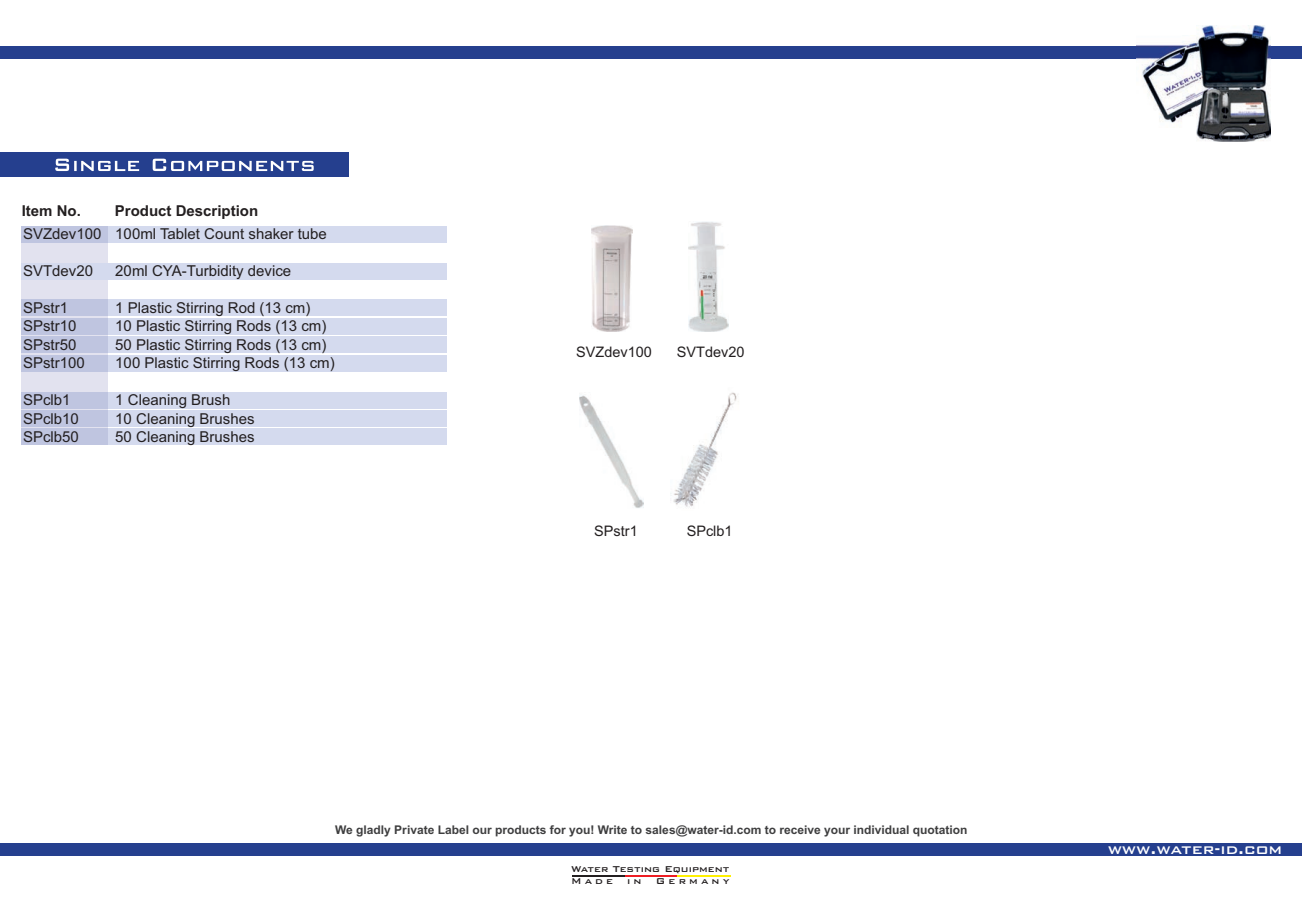
<style>
.page{position:relative;width:1302px;height:902px;background:#fff}
.page>*{position:absolute;margin:0;border:0;box-sizing:border-box;transform-origin:0 0}
.t1{font:500 18px "Bank Gothic BT";color:#fff}
.t2{font:15px "Arial";color:#231f20}
.t3{font:700 15px "Arial";color:#231f20}
.t4{font:14.55px "Arial";color:#231f20}
.t5{font:700 12px "Arial";color:#3e3e3f}
.t6{font:500 11.25px/11.9px "Bank Gothic BT";color:#231f20}
</style>
<div class="page">
<div style="left:0;top:152px;width:348px;height:25px;background:#253f8e"></div>
<svg style="left:55px;top:159px;width:258px;height:12px"></svg>
<div style="left:21px;top:226px;width:425px;height:17px;background:#d4daee"></div>
<div style="left:21px;top:299px;width:425px;height:17px;background:#d4daee"></div>
<div style="left:21px;top:318px;width:425px;height:16px;background:#d4daee"></div>
<div style="left:21px;top:336px;width:425px;height:17px;background:#d4daee"></div>
<div style="left:21px;top:355px;width:425px;height:16px;background:#d4daee"></div>
<div style="left:21px;top:391px;width:425px;height:17px;background:#d4daee"></div>
<div style="left:21px;top:409px;width:425px;height:17px;background:#d4daee"></div>
<div style="left:21px;top:428px;width:425px;height:17px;background:#d4daee"></div>
<div style="left:21px;top:226px;width:86px;height:219px;background:#e2e2ef"></div>
<div style="left:21px;top:226px;width:86px;height:17px;background:#bfc5e0"></div>
<div style="left:21px;top:299px;width:86px;height:17px;background:#bfc5e0"></div>
<div style="left:21px;top:318px;width:86px;height:16px;background:#bfc5e0"></div>
<div style="left:21px;top:336px;width:86px;height:17px;background:#bfc5e0"></div>
<div style="left:21px;top:355px;width:86px;height:16px;background:#bfc5e0"></div>
<div style="left:21px;top:391px;width:86px;height:17px;background:#bfc5e0"></div>
<div style="left:21px;top:409px;width:86px;height:17px;background:#bfc5e0"></div>
<div style="left:21px;top:428px;width:86px;height:17px;background:#bfc5e0"></div>
<img style="left:580px;top:395px;width:63px;height:113px">
<img style="left:670px;top:392px;width:69px;height:115px">
<img style="left:688px;top:222px;width:40px;height:110px">
<img style="left:591px;top:225px;width:41px;height:107px">
<div style="left:21px;top:263px;width:425px;height:17px;background:#d4daee"></div>
<div style="left:0;top:842px;width:1301px;height:13px;background:#253f8e"></div>
<div style="left:0;top:46px;width:1301px;height:13px;background:#253f8e"></div>
<hr style="left:572px;top:875px;width:53px;height:1px;background:#231f20">
<hr style="left:625px;top:875px;width:53px;height:1px;background:#ee1d23">
<hr style="left:677px;top:875px;width:53px;height:1px;background:#fff101">
<img style="left:1136px;top:41px;width:59px;height:82px">
<img style="left:1195px;top:26px;width:74px;height:115px">
<p class="t3" style="left:22px;top:205px;width:61px">Item No.</p>
<p class="t3" style="left:115px;top:205px;width:145px">Product Description</p>
<p class="t2" style="left:23px;top:228px;width:305px">SVZdev100 100ml Tablet Count shaker tube</p>
<p class="t2" style="left:23px;top:265px;width:72px">SVTdev20</p>
<p class="t2" style="left:115px;top:265px;width:177px">20ml CYA-Turbidity device</p>
<p class="t2" style="left:23px;top:302px;width:47px">SPstr1</p>
<p class="t2" style="left:115px;top:302px;width:197px">1 Plastic Stirring Rod (13 cm)</p>
<p class="t2" style="left:23px;top:320px;width:55px">SPstr10</p>
<p class="t2" style="left:115px;top:320px;width:212px">10 Plastic Stirring Rods (13 cm)</p>
<p class="t2" style="left:23px;top:339px;width:55px">SPstr50</p>
<p class="t2" style="left:115px;top:339px;width:212px">50 Plastic Stirring Rods (13 cm)</p>
<p class="t2" style="left:23px;top:357px;width:63px">SPstr100</p>
<p class="t2" style="left:115px;top:357px;width:221px">100 Plastic Stirring Rods (13 cm)</p>
<p class="t2" style="left:23px;top:394px;width:49px">SPclb1</p>
<p class="t2" style="left:115px;top:394px;width:117px">1 Cleaning Brush</p>
<p class="t2" style="left:23px;top:412px;width:57px">SPclb10</p>
<p class="t2" style="left:115px;top:412px;width:141px">10 Cleaning Brushes</p>
<p class="t2" style="left:23px;top:431px;width:57px">SPclb50</p>
<p class="t2" style="left:115px;top:431px;width:141px">50 Cleaning Brushes</p>
<p class="t4" style="left:576px;top:346px;width:77px">SVZdev100</p>
<p class="t4" style="left:676px;top:346px;width:69px">SVTdev20</p>
<p class="t4" style="left:594px;top:525px;width:45px">SPstr1</p>
<p class="t4" style="left:686px;top:525px;width:47px">SPclb1</p>
<p class="t5" style="left:335px;top:825px;width:634px">We gladly Private Label our products for you! Write to sales@water-id.com to receive your individual quotation</p>
<p class="t6" style="left:571px;top:863px;width:160px">Water Testing Equipment<br>Made in Germany</p>
<p class="t1" style="left:1107px;top:839px;width:176px">www.water-id.com</p>
</div>
